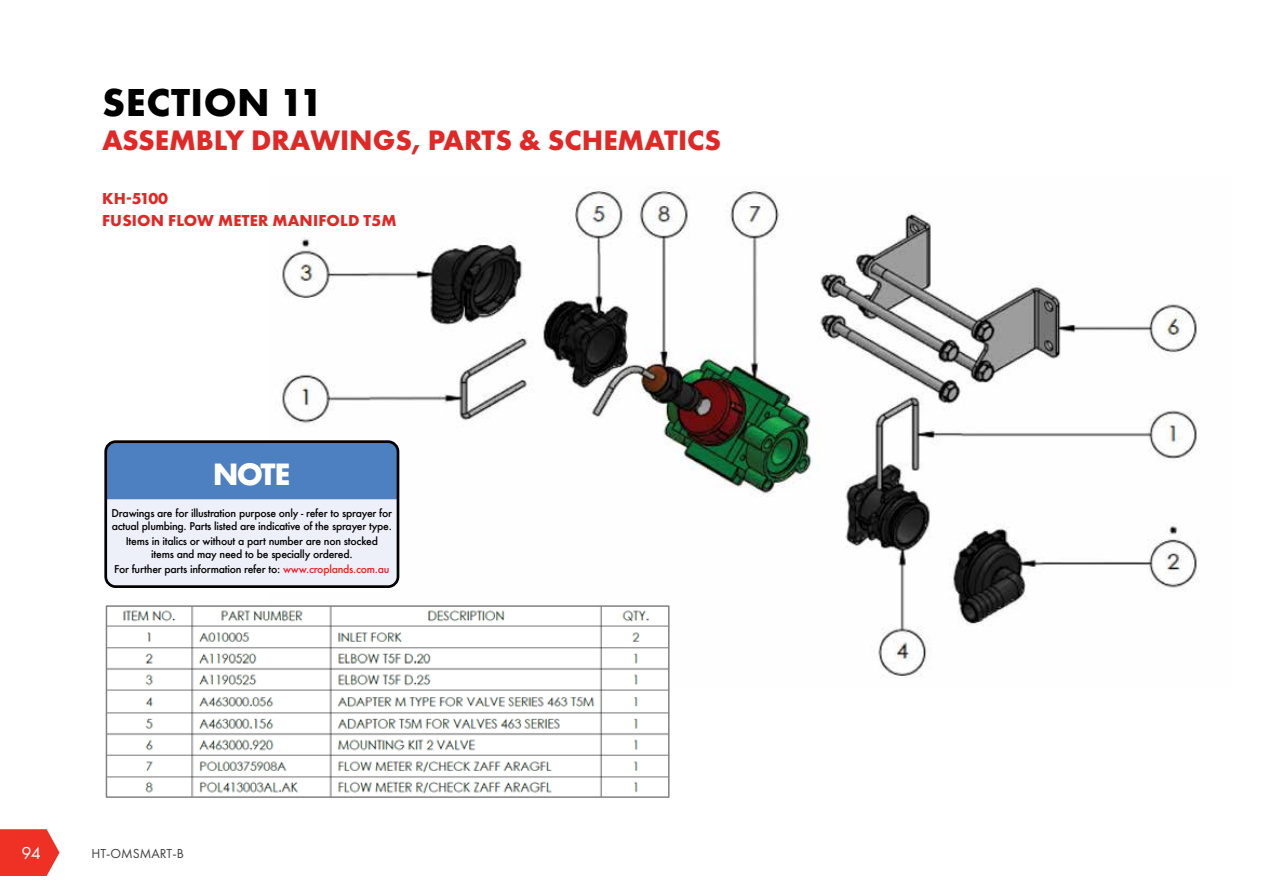
<style>
.page{position:relative;width:1263px;height:893px;background:#fff}
.page>*{position:absolute;margin:0;border:0;box-sizing:border-box;transform-origin:0 0}
.t1{font:700 40.5px "Futura PT";letter-spacing:.015em;color:#000}
.t2{font:700 29.25px "Futura PT";color:#e02926}
.t3{font:700 28.5px "Futura";color:#fff}
.t4{font:18px "Futura PT";color:#fff}
.t5{font:700 16.5px/22.2px "Futura PT";letter-spacing:.01em;color:#e02926}
.t6{font:13.5px "Futura PT";color:#414042}
.t7{font:500 10.5px/12.8px "Futura";letter-spacing:-.025em;color:#000}
.s1{color:#ed1d24}
</style>
<div class="page">
<svg style="left:0;top:829px;width:60px;height:47px;background:#f0493e"></svg>
<img style="left:282px;top:187px;width:918px;height:501px">
<div style="left:106px;top:442px;width:292px;height:145px;background:#eef0f9;border-radius:10px"></div>
<div style="left:108px;top:442px;width:290px;height:57px;background:#4d80c1"></div>
<div style="left:104px;top:440px;width:295px;height:148px;border:3px solid #000;border-radius:10px"></div>
<img style="left:108px;top:607px;width:559px;height:189px">
<div style="left:106px;top:605px;width:563px;height:193px;border:1px solid #7f7f7f"></div>
<h1 class="t1" style="left:102px;top:76px;width:223px">SECTION 11</h1>
<h2 class="t2" style="left:102px;top:121px;width:621px">ASSEMBLY DRAWINGS, PARTS &amp; SCHEMATICS</h2>
<h3 class="t5" style="left:102px;top:187px;width:296px">KH-5100<br>FUSION FLOW METER MANIFOLD T5M</h3>
<h3 class="t3" style="left:213px;top:453px;width:79px">NOTE</h3>
<p class="t7" style="left:112px;top:507px;width:282px">Drawings are for illustration purpose only - refer to sprayer for actual plumbing. Parts listed are indicative of the sprayer type.</p>
<p class="t7" style="left:126px;top:535px;width:254px;text-align:center">Items in italics or without a part number are non stocked items and may need to be specially ordered.</p>
<p class="t7" style="left:114px;top:563px;width:277px">For further parts information refer to: <span class="s1">www.croplands.com.au</span></p>
<h3 class="t4" style="left:21px;top:842px;width:21px">94</h3>
<p class="t6" style="left:91px;top:845px;width:94px">HT-OMSMART-B</p>
</div>
